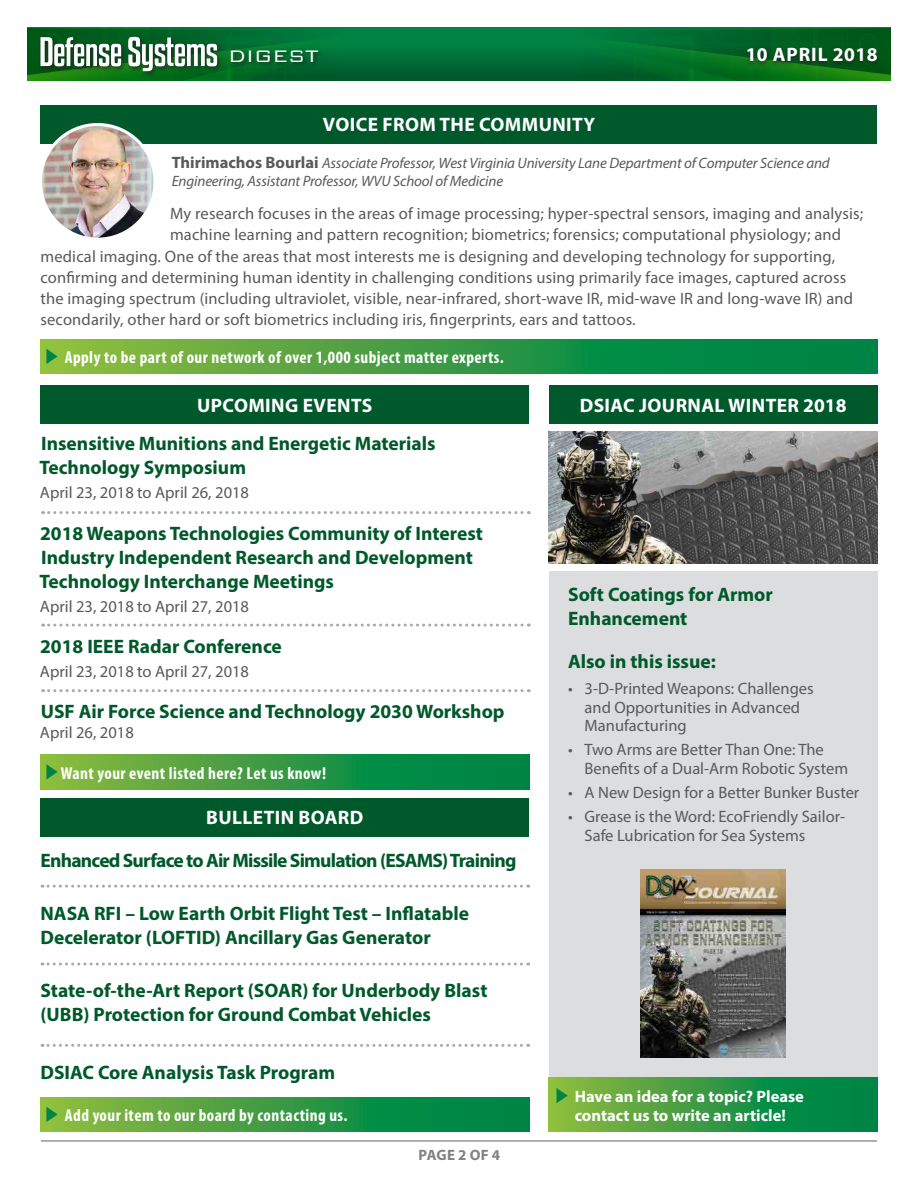
<style>
.page{position:relative;width:918px;height:1188px;background:#fff}
.page>*{position:absolute;margin:0;border:0;box-sizing:border-box;transform-origin:0 0}
.t1{font:300 22.35px "Bank Gothic BT";color:#fff}
.t2{font:700 19.5px/24px "Myriad Pro";color:#00592b}
.t3{font:700 19.5px "Myriad Pro";letter-spacing:.02em;color:#fff}
.t4{font:700 19.5px "Myriad Pro";letter-spacing:-.04em;color:#00592b}
.t5{font:700 condensed 17.25px "Myriad Pro";letter-spacing:.025em;color:#fff}
.t6{font:16.5px/18.8px "Myriad Pro";letter-spacing:.01em;color:#58595b}
.t7{font:700 16.5px/19.5px "Myriad Pro";color:#fff}
.t8{font:italic 15px/18px "Myriad Pro";letter-spacing:-.01em;color:#58595b}
.t9{font:700 15px "Myriad Pro";letter-spacing:.005em;color:#808285}
.s1{font-weight:700;font-style:normal;font-size:16.5px}
</style>
<div class="page">
<div style="left:27px;top:27px;width:864px;height:54px;background:linear-gradient(to bottom,#008f4c,#00592b)"></div>
<svg style="left:540px;top:27px;width:351px;height:54px;background:#026d29"></svg>
<div style="left:743px;top:46px;width:138px;height:22px;background:#231f20;opacity:.75"></div>
<svg style="left:27px;top:27px;width:353px;height:54px;background:#267b45"></svg>
<div style="left:549px;top:571px;width:329px;height:507px;background:#dcddde"></div>
<svg style="left:40px;top:339px;width:838px;height:35px;background:#379b43"></svg>
<img style="left:549px;top:432px;width:329px;height:132px">
<div style="left:549px;top:385px;width:329px;height:39px;background:#00592b"></div>
<img style="left:641px;top:869px;width:145px;height:188px">
<div style="left:40px;top:105px;width:838px;height:38px;background:#00592b"></div>
<img style="left:40px;top:125px;width:115px;height:114px;border-radius:57px">
<div style="left:39px;top:123px;width:118px;height:118px;border:3px solid #fff;border-radius:50%"></div>
<hr style="left:41px;top:1140px;width:836px;height:2px;background:#949698">
<svg style="left:40px;top:755px;width:489px;height:34px;background:#369a43"></svg>
<div style="left:40px;top:385px;width:489px;height:39px;background:#00592b"></div>
<svg style="left:46px;top:764px;width:12px;height:16px"></svg>
<svg style="left:46px;top:349px;width:12px;height:15px"></svg>
<svg style="left:40px;top:1097px;width:489px;height:35px;background:#389b43"></svg>
<svg style="left:42px;top:885px;width:487px;height:3px"></svg>
<svg style="left:42px;top:963px;width:487px;height:3px"></svg>
<svg style="left:42px;top:1044px;width:487px;height:3px"></svg>
<div style="left:40px;top:798px;width:489px;height:38px;background:#00592b"></div>
<svg style="left:46px;top:1107px;width:12px;height:15px"></svg>
<svg style="left:549px;top:1078px;width:329px;height:54px;background:#369a43"></svg>
<svg style="left:557px;top:1088px;width:11px;height:15px"></svg>
<svg style="left:43px;top:511px;width:486px;height:3px"></svg>
<svg style="left:43px;top:624px;width:486px;height:3px"></svg>
<svg style="left:43px;top:689px;width:486px;height:3px"></svg>
<h1 class="t1" style="left:228px;top:43px;width:92px">DIGEST</h1>
<p class="t3" style="left:746px;top:42px;width:133px">10 APRIL 2018</p>
<p class="t3" style="left:323px;top:112px;width:274px">VOICE FROM THE COMMUNITY</p>
<p class="t8" style="left:172px;top:153px;width:660px"><span class="s1">Thirimachos Bourlai</span> Associate Professor, West Virginia University Lane Department of Computer Science and<br>Engineering, Assistant Professor, WVU School of Medicine</p>
<p class="t6" style="left:170px;top:204px;width:695px">My research focuses in the areas of image processing; hyper-spectral sensors, imaging and analysis;</p>
<p class="t6" style="left:170px;top:225px;width:673px">machine learning and pattern recognition; biometrics; forensics; computational physiology; and</p>
<p class="t6" style="left:40px;top:246px;width:796px">medical imaging. One of the areas that most interests me is designing and developing technology for supporting,</p>
<p class="t6" style="left:40px;top:267px;width:807px">confirming and determining human identity in challenging conditions using primarily face images, captured across</p>
<p class="t6" style="left:40px;top:288px;width:814px">the imaging spectrum (including ultraviolet, visible, near-infrared, short-wave IR, mid-wave IR and long-wave IR) and</p>
<p class="t6" style="left:40px;top:309px;width:597px">secondarily, other hard or soft biometrics including iris, fingerprints, ears and tattoos.</p>
<p class="t5" style="left:65px;top:346px;width:440px">Apply to be part of our network of over 1,000 subject matter experts.</p>
<p class="t3" style="left:197px;top:393px;width:177px">UPCOMING EVENTS</p>
<p class="t2" style="left:39px;top:431px;width:398px">Insensitive Munitions and Energetic Materials<br>Technology Symposium</p>
<p class="t6" style="left:40px;top:483px;width:211px">April 23, 2018 to April 26, 2018</p>
<p class="t2" style="left:39px;top:520px;width:445px">2018 Weapons Technologies Community of Interest<br>Industry Independent Research and Development<br>Technology Interchange Meetings</p>
<p class="t6" style="left:40px;top:596px;width:211px">April 23, 2018 to April 27, 2018</p>
<p class="t2" style="left:40px;top:634px;width:243px">2018 IEEE Radar Conference</p>
<p class="t6" style="left:40px;top:662px;width:211px">April 23, 2018 to April 27, 2018</p>
<p class="t2" style="left:41px;top:699px;width:465px">USF Air Force Science and Technology 2030 Workshop</p>
<p class="t6" style="left:40px;top:723px;width:95px">April 26, 2018</p>
<p class="t5" style="left:61px;top:762px;width:267px">Want your event listed here? Let us know!</p>
<p class="t3" style="left:206px;top:805px;width:159px">BULLETIN BOARD</p>
<p class="t4" style="left:40px;top:847px;width:478px">Enhanced Surface to Air Missile Simulation (ESAMS) Training</p>
<p class="t2" style="left:40px;top:901px;width:430px">NASA RFI – Low Earth Orbit Flight Test – Inflatable<br>Decelerator (LOFTID) Ancillary Gas Generator</p>
<p class="t2" style="left:40px;top:978px;width:448px">State-of-the-Art Report (SOAR) for Underbody Blast (UBB) Protection for Ground Combat Vehicles</p>
<p class="t2" style="left:40px;top:1060px;width:296px">DSIAC Core Analysis Task Program</p>
<p class="t5" style="left:65px;top:1104px;width:284px">Add your item to our board by contacting us.</p>
<p class="t9" style="left:419px;top:1146px;width:83px">PAGE 2 OF 4</p>
<p class="t3" style="left:580px;top:393px;width:268px">DSIAC JOURNAL WINTER 2018</p>
<p class="t2" style="left:568px;top:582px;width:206px">Soft Coatings for Armor<br>Enhancement</p>
<p class="t2" style="left:568px;top:649px;width:149px">Also in this issue:</p>
<p class="t6" style="left:585px;top:679px;width:231px;text-indent:-16px">• 3-D-Printed Weapons: Challenges and Opportunities in Advanced<br>Manufacturing</p>
<p class="t6" style="left:585px;top:740px;width:265px;text-indent:-16px">• Two Arms are Better Than One: The<br>Benefits of a Dual-Arm Robotic System</p>
<p class="t6" style="left:568px;top:783px;width:293px">• A New Design for a Better Bunker Buster</p>
<p class="t6" style="left:585px;top:807px;width:262px;text-indent:-16px">• Grease is the Word: EcoFriendly Sailor-<br>Safe Lubrication for Sea Systems</p>
<p class="t7" style="left:575px;top:1086px;width:231px">Have an idea for a topic? Please contact us to write an article!</p>
</div>
